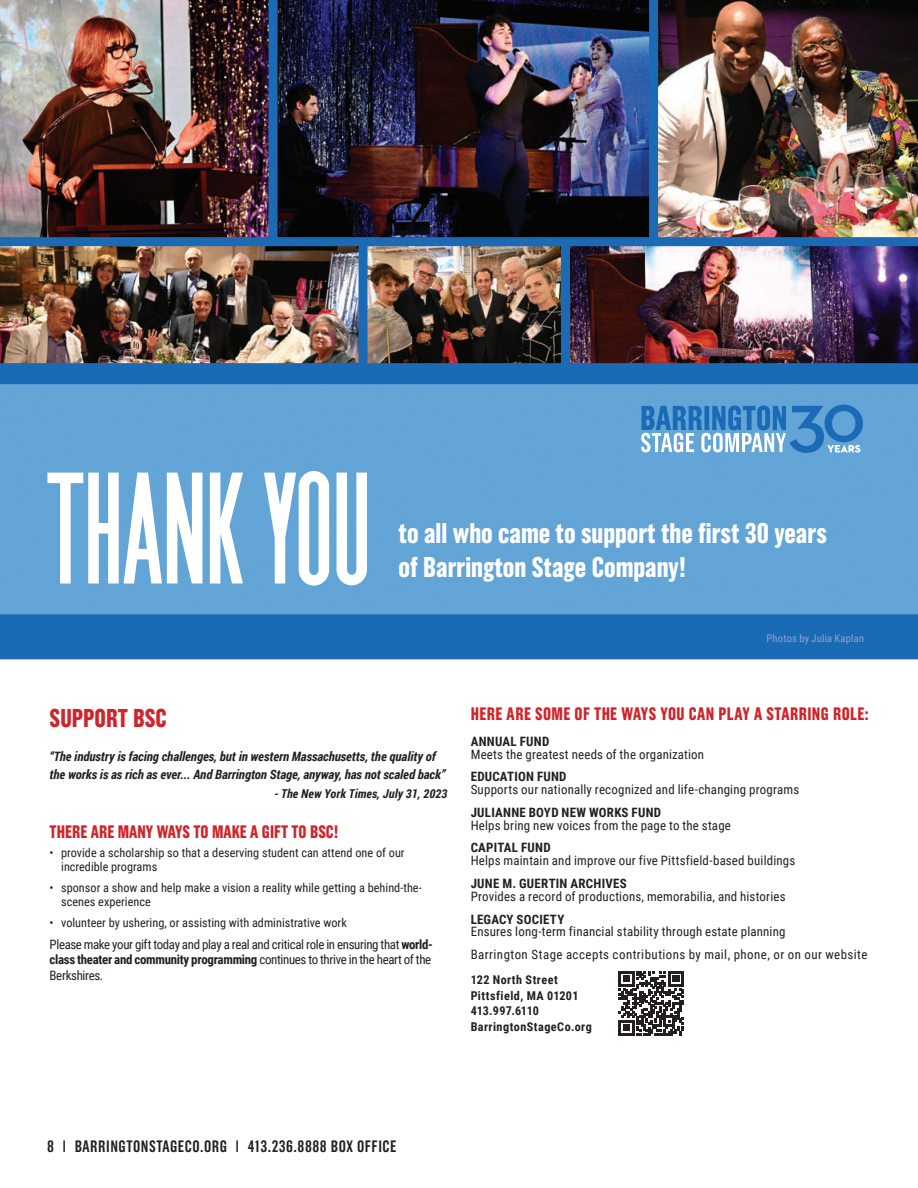
<style>
.page{position:relative;width:918px;height:1188px;background:#fff}
.page>*{position:absolute;margin:0;border:0;box-sizing:border-box;transform-origin:0 0}
.t1{font:700 122.85px "The National";color:#fff}
.t2{font:700 28.5px/34.5px "Grotzec Head Condensed";color:#fff}
.t3{font:700 25.8px "Grotzec Head Condensed";color:#d1232a}
.t4{font:700 18px "Grotzec Head Condensed";letter-spacing:.015em;color:#d1232a}
.t5{font:600 16.5px "Grotzec Head Condensed";letter-spacing:.03em;color:#231f20}
.t6{font:12.9px/22.6px "Roboto Condensed";letter-spacing:.015em;color:#231f20}
.t7{font:12.9px/15.5px "Roboto Condensed";letter-spacing:-.025em;color:#231f20}
.t8{font:italic 700 12.9px/18px "Roboto Condensed";color:#231f20}
.t9{font:700 12.9px "Roboto Condensed";letter-spacing:.02em;color:#231f20}
.t10{font:12.3px/14.2px "Roboto Condensed";color:#231f20}
.t11{font:italic 700 12.3px "Roboto Condensed";letter-spacing:.01em;color:#231f20}
.t12{font:700 12.15px/15.5px "Roboto Condensed";letter-spacing:.04em;color:#231f20}
.t13{font:10.5px "Roboto Condensed";letter-spacing:.02em;color:#8ea3d3}
.s1{font-weight:700}
</style>
<div class="page">
<svg style="left:619px;top:971px;width:65px;height:65px"></svg>
<div style="left:0;top:384px;width:918px;height:230px;background:#63a4d7"></div>
<div style="left:0;top:614px;width:918px;height:45px;background:#1b6ab5"></div>
<svg style="left:641px;top:405px;width:222px;height:48px;background:#609cd0"></svg>
<img style="left:0;top:246px;width:358px;height:117px">
<img style="left:0;top:0;width:269px;height:237px">
<img style="left:368px;top:246px;width:193px;height:117px">
<img style="left:570px;top:246px;width:348px;height:117px">
<img style="left:278px;top:0;width:371px;height:237px">
<img style="left:658px;top:0;width:260px;height:237px">
<div style="left:0;top:363px;width:918px;height:21px;background:#1b6ab5"></div>
<div style="left:0;top:237px;width:918px;height:9px;background:#1b6ab5"></div>
<div style="left:358px;top:241px;width:10px;height:133px;background:#1b6ab5"></div>
<div style="left:561px;top:241px;width:9px;height:133px;background:#1b6ab5"></div>
<div style="left:269px;top:0;width:9px;height:240px;background:#1b6ab5"></div>
<div style="left:649px;top:0;width:9px;height:241px;background:#1b6ab5"></div>
<h1 class="t1" style="left:46px;top:447px;width:326px">THANK YOU</h1>
<h2 class="t2" style="left:399px;top:515px;width:430px">to all who came to support the first 30 years of Barrington Stage Company!</h2>
<p class="t13" style="left:767px;top:631px;width:99px">Photos by Julia Kaplan</p>
<h3 class="t3" style="left:50px;top:704px;width:119px">SUPPORT BSC</h3>
<p class="t8" style="left:50px;top:747px;width:397px">“The industry is facing challenges, but in western Massachusetts, the quality of the works is as rich as ever... And Barrington Stage, anyway, has not scaled back”</p>
<p class="t11" style="left:274px;top:785px;width:175px">- The New York Times, July 31, 2023</p>
<h3 class="t4" style="left:50px;top:822px;width:290px">THERE ARE MANY WAYS TO MAKE A GIFT TO BSC!</h3>
<p class="t10" style="left:61px;top:845px;width:345px;text-indent:-12px">• provide a scholarship so that a deserving student can attend one of our incredible programs</p>
<p class="t10" style="left:61px;top:880px;width:362px;text-indent:-12px">• sponsor a show and help make a vision a reality while getting a behind-the&shy;scenes experience</p>
<p class="t10" style="left:50px;top:915px;width:299px">• volunteer by ushering, or assisting with administrative work</p>
<p class="t7" style="left:50px;top:936px;width:385px">Please make your gift today and play a real and critical role in ensuring that <span class="s1">world&shy;class theater and community programming</span> continues to thrive in the heart of the<br>Berkshires.</p>
<h3 class="t4" style="left:471px;top:703px;width:399px">HERE ARE SOME OF THE WAYS YOU CAN PLAY A STARRING ROLE:</h3>
<p class="t9" style="left:471px;top:732px;width:80px">ANNUAL FUND</p>
<p class="t6" style="left:471px;top:742px;width:235px">Meets the greatest needs of the organization</p>
<p class="t9" style="left:471px;top:768px;width:97px">EDUCATION FUND</p>
<p class="t6" style="left:471px;top:778px;width:330px">Supports our nationally recognized and life-changing programs</p>
<p class="t9" style="left:471px;top:803px;width:192px">JULIANNE BOYD NEW WORKS FUND</p>
<p class="t6" style="left:471px;top:813px;width:262px">Helps bring new voices from the page to the stage</p>
<p class="t9" style="left:471px;top:839px;width:81px">CAPITAL FUND</p>
<p class="t6" style="left:471px;top:849px;width:326px">Helps maintain and improve our five Pittsfield-based buildings</p>
<p class="t9" style="left:471px;top:874px;width:158px">JUNE M . GUERTIN ARCHIVES</p>
<p class="t6" style="left:471px;top:884px;width:316px">Provides a record of productions, memorabilia, and histories</p>
<p class="t9" style="left:471px;top:910px;width:95px">LEGACY SOCIETY</p>
<p class="t6" style="left:471px;top:920px;width:398px">Ensures long-term financial stability through estate planning<br>Barrington Stage accepts contributions by mail, phone, or on our website</p>
<p class="t12" style="left:471px;top:972px;width:123px">122 North Street<br>Pittsfield, MA 01201<br>413 .997 .6110<br>BarringtonStageCo .org</p>
<p class="t5" style="left:47px;top:1137px;width:351px">8 | BARRINGTONSTAGECO.ORG | 413.236.8888 BOX OFFICE</p>
</div>
